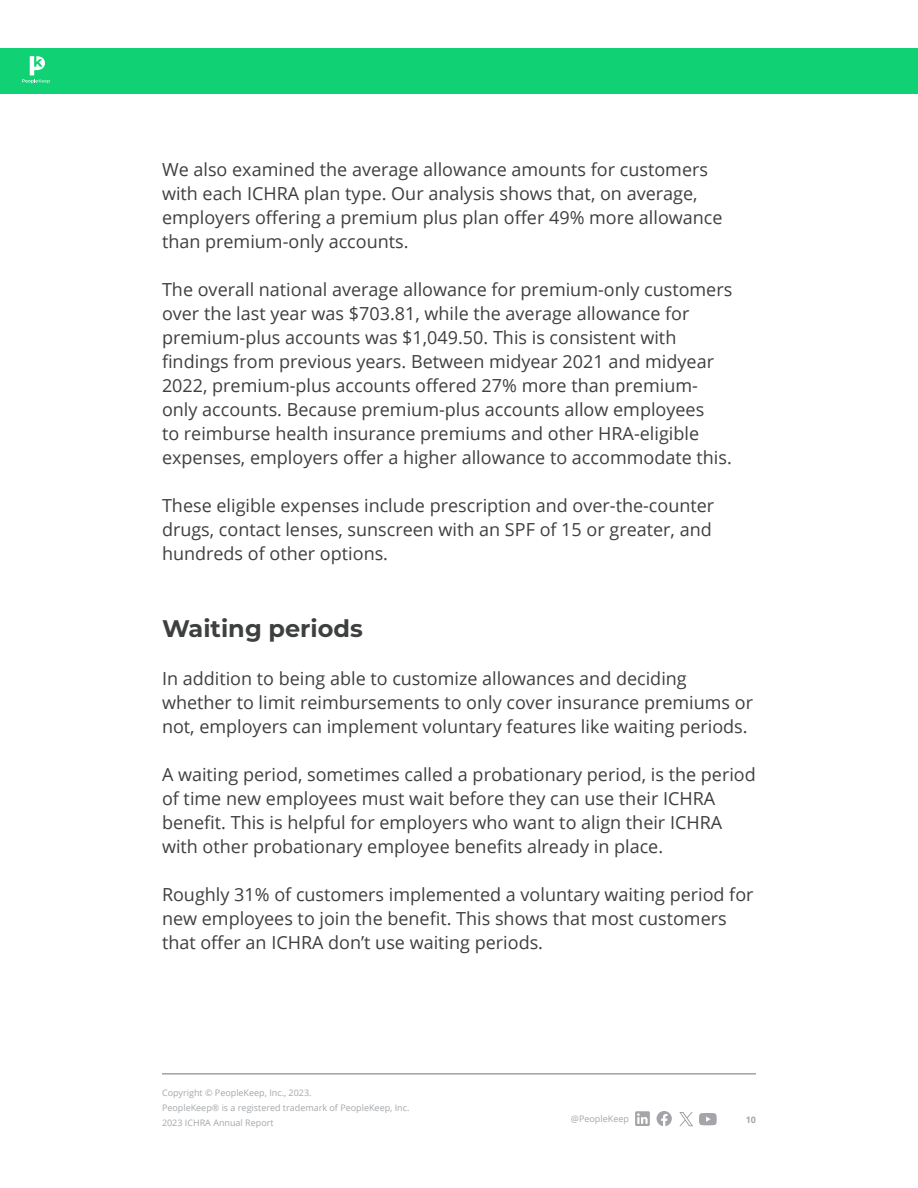
<style>
.page{position:relative;width:918px;height:1188px;background:#fff}
.page>*{position:absolute;margin:0;border:0;box-sizing:border-box;transform-origin:0 0}
.t1{font:700 24px "Montserrat";color:#3d403e}
.t2{font:18px/24px "Open Sans";color:#3d403e}
.t3{font:9px/15px "Open Sans";color:#a3a7aa}
.t4{font:700 9px "Open Sans";color:#a3a7aa}
</style>
<div class="page">
<hr style="left:162px;top:1073px;width:594px;height:1px;background:#a3a7aa">
<hr style="left:162px;top:1074px;width:594px;height:1px;background:#a3a7aa">
<svg style="left:635px;top:1111px;width:15px;height:15px"></svg>
<svg style="left:657px;top:1111px;width:15px;height:15px"></svg>
<div style="left:0;top:48px;width:918px;height:46px;background:#11d175"></div>
<svg style="left:22px;top:56px;width:29px;height:27px"></svg>
<svg style="left:699px;top:1113px;width:18px;height:13px"></svg>
<svg style="left:679px;top:1112px;width:14px;height:14px"></svg>
<p class="t2" style="left:162px;top:157px;width:562px">We also examined the average allowance amounts for customers with each ICHRA plan type. Our analysis shows that, on average, employers offering a premium plus plan offer 49% more allowance than premium-only accounts.</p>
<p class="t2" style="left:162px;top:277px;width:572px">The overall national average allowance for premium-only customers over the last year was $703.81, while the average allowance for premium-plus accounts was $1,049.50. This is consistent with findings from previous years. Between midyear 2021 and midyear 2022, premium-plus accounts offered 27% more than premium&shy;only accounts. Because premium-plus accounts allow employees<br>to reimburse health insurance premiums and other HRA-eligible expenses, employers offer a higher allowance to accommodate this.</p>
<p class="t2" style="left:162px;top:493px;width:554px">These eligible expenses include prescription and over-the-counter drugs, contact lenses, sunscreen with an SPF of 15 or greater, and hundreds of other options.</p>
<h1 class="t1" style="left:162px;top:611px;width:202px">Waiting periods</h1>
<p class="t2" style="left:162px;top:666px;width:593px">In addition to being able to customize allowances and deciding whether to limit reimbursements to only cover insurance premiums or not, employers can implement voluntary features like waiting periods.</p>
<p class="t2" style="left:162px;top:762px;width:595px">A waiting period, sometimes called a probationary period, is the period of time new employees must wait before they can use their ICHRA benefit. This is helpful for employers who want to align their ICHRA with other probationary employee benefits already in place.</p>
<p class="t2" style="left:162px;top:882px;width:593px">Roughly 31% of customers implemented a voluntary waiting period for new employees to join the benefit. This shows that most customers that offer an ICHRA don’t use waiting periods.</p>
<p class="t3" style="left:162px;top:1085px;width:249px">Copyright © PeopleKeep, Inc., 2023.<br>PeopleKeep® is a registered trademark of PeopleKeep, Inc.<br>2023 ICHRA Annual Report</p>
<p class="t3" style="left:571px;top:1111px;width:59px">@PeopleKeep</p>
<p class="t4" style="left:746px;top:1114px;width:12px">10</p>
</div>
